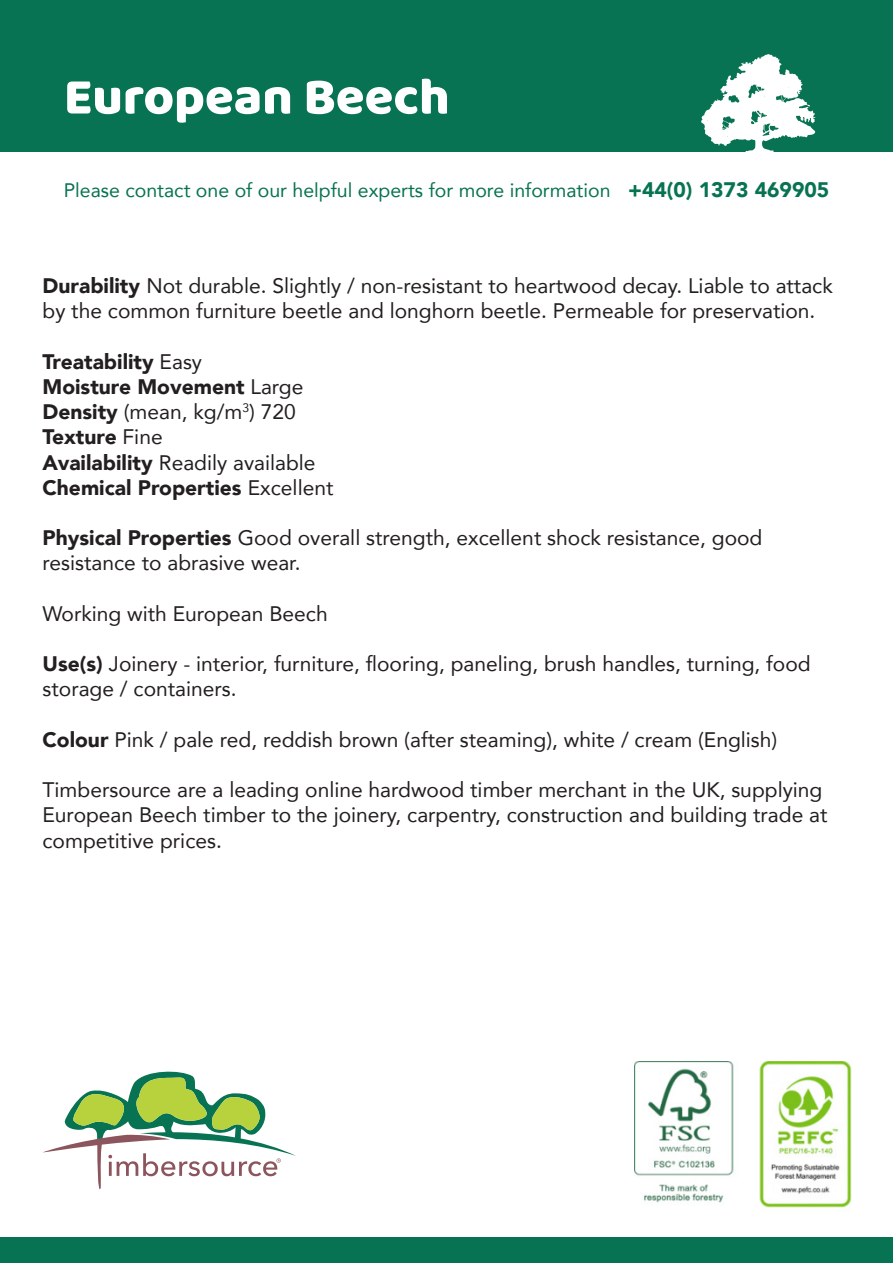
<style>
.page{position:relative;width:893px;height:1263px;background:#fff}
.page>*{position:absolute;margin:0;border:0;box-sizing:border-box;transform-origin:0 0}
.t1{font:52.5px "Baloo";color:#fff}
.t2{font:21px/25.2px "Avenir";color:#231f20}
.t3{font:900 21px "Avenir";color:#231f20}
.t4{font:19.5px "Avenir";color:#087352}
.s1{font-weight:900;font-size:21px}
.s2{font-weight:900}
.s3{font-weight:400}
</style>
<div class="page">
<div style="left:0;top:0;width:893px;height:152px;background:#087352"></div>
<div style="left:0;top:1237px;width:893px;height:26px;background:#087352"></div>
<svg style="left:43px;top:1071px;width:253px;height:119px"></svg>
<img style="left:635px;top:1062px;width:216px;height:146px">
<svg style="left:701px;top:54px;width:114px;height:98px"></svg>
<p class="t1" style="left:64px;top:65px;width:387px">European Beech</p>
<p class="t4" style="left:64px;top:175px;width:767px">Please contact one of our helpful experts for more information <span class="s1">+44(0) 1373 469905</span></p>
<p class="t2" style="left:43px;top:273px;width:792px"><span class="s2">Durability</span> Not durable. Slightly / non-resistant to heartwood decay. Liable to attack by the common furniture beetle and longhorn beetle. Permeable for preservation.</p>
<p class="t3" style="left:43px;top:343px;width:161px">Treatability <span class="s3">Easy</span></p>
<p class="t3" style="left:43px;top:369px;width:262px">Moisture Movement <span class="s3">Large</span></p>
<p class="t2" style="left:43px;top:399px;width:255px"><span class="s2">Density</span> (mean, kg/m<sup>3</sup>) 720</p>
<p class="t3" style="left:43px;top:419px;width:122px">Texture <span class="s3">Fine</span></p>
<p class="t2" style="left:43px;top:449px;width:275px"><span class="s2">Availability</span> Readily available</p>
<p class="t3" style="left:43px;top:469px;width:292px">Chemical Properties <span class="s3">Excellent</span></p>
<p class="t2" style="left:43px;top:525px;width:721px"><span class="s2">Physical Properties</span> Good overall strength, excellent shock resistance, good resistance to abrasive wear.</p>
<p class="t2" style="left:43px;top:600px;width:287px">Working with European Beech</p>
<p class="t2" style="left:43px;top:651px;width:770px"><span class="s2">Use(s)</span> Joinery - interior, furniture, flooring, paneling, brush handles, turning, food storage / containers.</p>
<p class="t2" style="left:43px;top:726px;width:736px"><span class="s2">Colour</span> Pink / pale red, reddish brown (after steaming), white / cream (English)</p>
<p class="t2" style="left:43px;top:777px;width:786px">Timbersource are a leading online hardwood timber merchant in the UK, supplying<br>European Beech timber to the joinery, carpentry, construction and building trade at competitive prices.</p>
</div>
